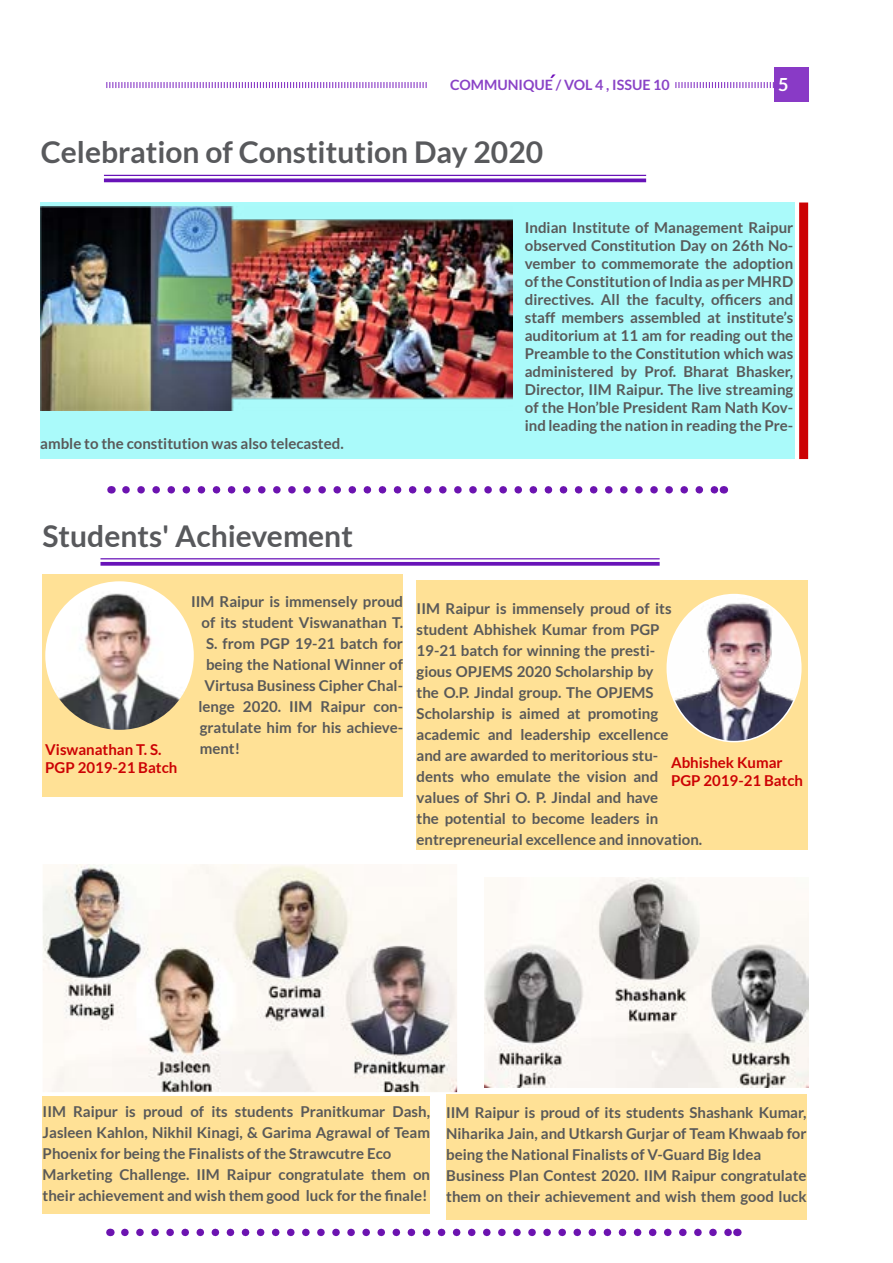
<style>
.page{position:relative;width:893px;height:1263px;background:#fff}
.page>*{position:absolute;margin:0;border:0;box-sizing:border-box;transform-origin:0 0}
.t1{font:700 30px "Lato";color:#58595c}
.t2{font:700 18.15px "Lato";color:#fff}
.t3{font:700 15px/21px "Lato";color:#595959}
.t4{font:700 15px/18px "Lato";color:#cc0103}
.t5{font:700 14.25px "Lato";color:#6c13b8}
</style>
<div class="page">
<svg style="left:675px;top:82px;width:99px;height:6px"></svg>
<svg style="left:106px;top:82px;width:321px;height:6px"></svg>
<div style="left:774px;top:68px;width:34px;height:34px;background:#893ac6"></div>
<hr style="left:104px;top:175px;width:542px;height:1px;background:#6813b8">
<hr style="left:104px;top:179px;width:542px;height:3px;background:#6813b8">
<div style="left:40px;top:202px;width:755px;height:257px;background:#aafafa"></div>
<img style="left:40px;top:206px;width:473px;height:204px">
<svg style="left:126px;top:486px;width:590px;height:8px"></svg>
<div style="left:43px;top:574px;width:360px;height:222px;background:#ffe196"></div>
<svg style="left:125px;top:1229px;width:604px;height:7px"></svg>
<hr style="left:100px;top:558px;width:560px;height:1px;background:#6813b8">
<svg style="left:100px;top:562px;width:560px;height:4px;background:#7325bd"></svg>
<div style="left:417px;top:580px;width:391px;height:270px;background:#ffe196"></div>
<img style="left:669px;top:595px;width:132px;height:147px">
<div style="left:43px;top:1096px;width:387px;height:118px;background:#ffe196"></div>
<img style="left:43px;top:864px;width:414px;height:228px">
<div style="left:446px;top:1094px;width:361px;height:125px;background:#ffe196"></div>
<img style="left:484px;top:878px;width:324px;height:209px">
<img style="left:45px;top:581px;width:149px;height:149px;border-radius:74px">
<div style="left:799px;top:203px;width:9px;height:256px;background:#cc0103"></div>
<p class="t5" style="left:450px;top:76px;width:221px">COMMUNIQUE / VOL 4 , ISSUE 10</p>
<p class="t2" style="left:778px;top:74px;width:12px">5</p>
<h1 class="t1" style="left:41px;top:135px;width:504px">Celebration of Constitution Day 2020</h1>
<p class="t3" style="left:40px;top:432px;width:305px">amble to the constitution was also telecasted.</p>
<p class="t3" style="left:525px;top:218px;width:270px;line-height:18px;text-align:justify">Indian Institute of Management Raipur observed Constitution Day on 26th No&shy;vember to commemorate the adoption of the Constitution of India as per MHRD directives. All the faculty, officers and staff members assembled at institute’s auditorium at 11 am for reading out the Preamble to the Constitution which was administered by Prof. Bharat Bhasker, Director, IIM Raipur. The live streaming of the Hon’ble President Ram Nath Kov&shy;ind leading the nation in reading the Pre-</p>
<h1 class="t1" style="left:43px;top:519px;width:312px">Students' Achievement</h1>
<p class="t4" style="left:45px;top:741px;width:134px">Viswanathan T. S.<br>PGP 2019-21 Batch</p>
<p class="t3" style="left:191px;top:591px;width:214px">IIM Raipur is immensely proud</p>
<p class="t3" style="left:202px;top:612px;width:203px">of its student Viswanathan T.</p>
<p class="t3" style="left:206px;top:633px;width:199px">S. from PGP 19-21 batch for</p>
<p class="t3" style="left:206px;top:654px;width:199px">being the National Winner of</p>
<p class="t3" style="left:205px;top:675px;width:200px">Virtusa Business Cipher Chal-</p>
<p class="t3" style="left:199px;top:696px;width:206px">lenge 2020. IIM Raipur con-</p>
<p class="t3" style="left:200px;top:717px;width:205px">gratulate him for his achieve-</p>
<p class="t3" style="left:200px;top:738px;width:42px">ment!</p>
<p class="t3" style="left:417px;top:597px;width:287px">IIM Raipur is immensely proud of its student Abhishek Kumar from PGP 19-21 batch for winning the presti-<br>gious OPJEMS 2020 Scholarship by<br>the O.P. Jindal group. The OPJEMS Scholarship is aimed at promoting academic and leadership excellence<br>and are awarded to meritorious stu-<br>dents who emulate the vision and values of Shri O. P. Jindal and have<br>the potential to become leaders in entrepreneurial excellence and innovation.</p>
<p class="t4" style="left:671px;top:753px;width:134px">Abhishek Kumar<br>PGP 2019-21 Batch</p>
<p class="t3" style="left:43px;top:1101px;width:389px">IIM Raipur is proud of its students Pranitkumar Dash, Jasleen Kahlon, Nikhil Kinagi, &amp; Garima Agrawal of Team Phoenix for being the Finalists of the Strawcutre Eco Marketing Challenge. IIM Raipur congratulate them on their achievement and wish them good luck for the finale!</p>
<p class="t3" style="left:446px;top:1101px;width:362px">IIM Raipur is proud of its students Shashank Kumar, Niharika Jain, and Utkarsh Gurjar of Team Khwaab for being the National Finalists of V-Guard Big Idea Business Plan Contest 2020. IIM Raipur congratulate them on their achievement and wish them good luck</p>
</div>
